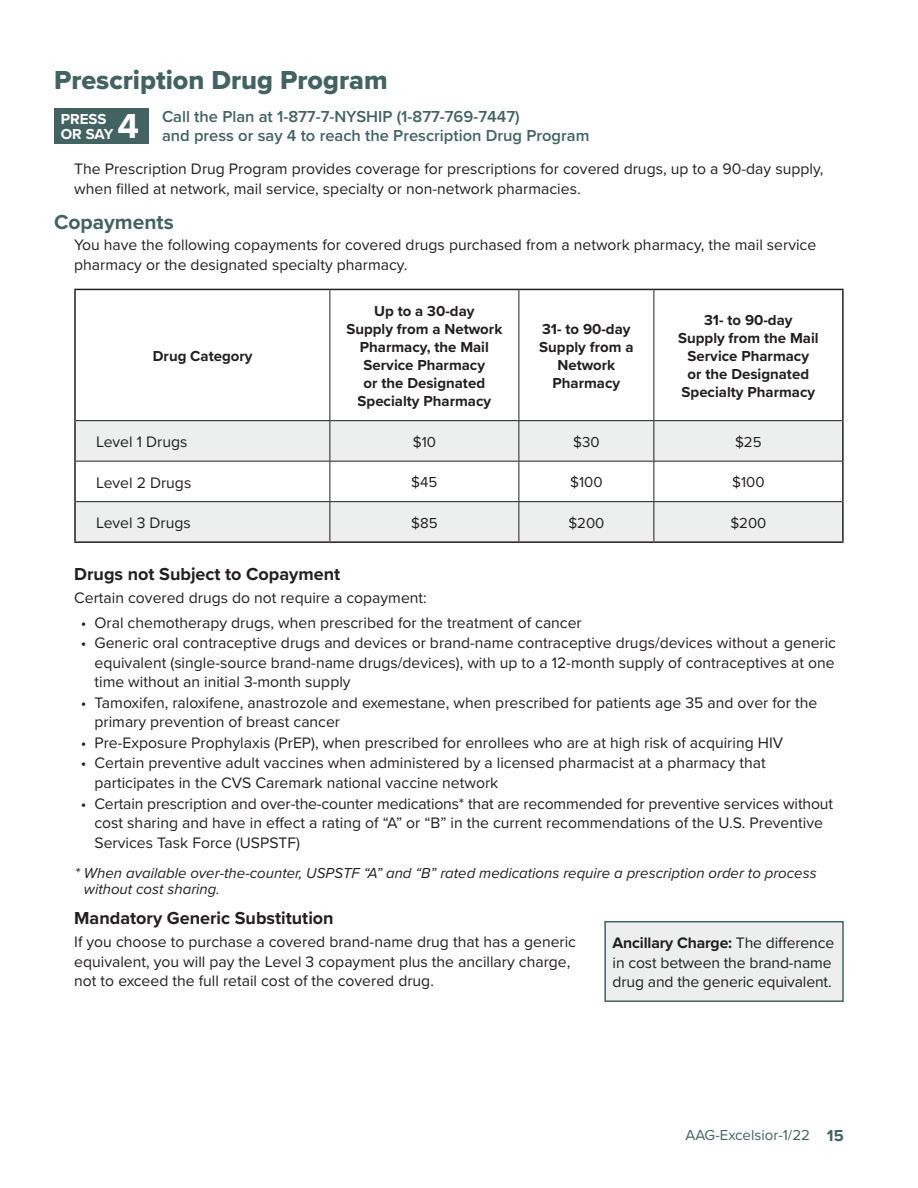
<style>
.page{position:relative;width:918px;height:1188px;background:#fff}
.page>*{position:absolute;margin:0;border:0;box-sizing:border-box;transform-origin:0 0}
._2022_AAG_PRESS_OR_S{font:700 36px "Proxima Nova";color:#fff}
._2022_AAG_Main_Heads{font:27px "Proxima Nova Extrabld";color:#436363}
._2022_AAG_Secondary{font:700 21px "Proxima Nova";color:#436363}
._2022_AAG_Tertiary_H{font:700 18px "Proxima Nova";color:#231f20}
._2022_AAG_Press_or_S{font:600 16.5px/19.5px "Proxima Nova";color:#436363}
._2022_AAG_body_bulle{font:15.75px/19.5px "Proxima Nova";color:#231f20}
._2022_AAG_body_10_5{font:15.75px/19.5px "Proxima Nova";color:#231f20}
._2022_AAG_Callout_bo{font:15.75px/19.5px "Proxima Nova";letter-spacing:-.01em;color:#231f20}
._2022_AAG_Drug_Copay{font:15.75px "Proxima Nova";color:#231f20}
._2022_AAG_Drug_Copay-2{font:700 15px/18px "Proxima Nova";color:#231f20;text-align:center}
._2022_AAG_Footnote_1{font:italic 15px/16.5px "Proxima Nova";color:#231f20}
._2022_AAG_Drug_Copay-3{font:15px "Proxima Nova";color:#231f20}
.t1{font:15px "Proxima Nova";color:#436363}
._2022_AAG_PRESS_OR_S-2{font:700 15px/15px "Proxima Nova";color:#fff}
.s1{font-weight:700}
.s2{font-weight:700;font-size:16.5px}
</style>
<div class="page">
<svg style="left:76px;top:421px;width:766px;height:120px;fill:#edeeee"></svg>
<hr style="left:74px;top:289px;width:256px;height:1px;background:#231f20">
<hr style="left:74px;top:290px;width:2px;height:131px;background:#231f20">
<hr style="left:330px;top:289px;width:189px;height:1px;background:#231f20">
<hr style="left:519px;top:289px;width:135px;height:1px;background:#231f20">
<hr style="left:654px;top:289px;width:190px;height:1px;background:#231f20">
<hr style="left:842px;top:290px;width:2px;height:131px;background:#231f20">
<hr style="left:74px;top:421px;width:2px;height:40px;background:#231f20">
<hr style="left:842px;top:421px;width:2px;height:40px;background:#231f20">
<hr style="left:74px;top:461px;width:2px;height:41px;background:#231f20">
<hr style="left:842px;top:461px;width:2px;height:41px;background:#231f20">
<hr style="left:74px;top:502px;width:2px;height:39px;background:#231f20">
<hr style="left:842px;top:502px;width:2px;height:39px;background:#231f20">
<hr style="left:74px;top:541px;width:256px;height:2px;background:#231f20">
<hr style="left:330px;top:541px;width:189px;height:2px;background:#231f20">
<hr style="left:519px;top:541px;width:135px;height:2px;background:#231f20">
<hr style="left:654px;top:541px;width:190px;height:2px;background:#231f20">
<hr style="left:330px;top:290px;width:1px;height:130px;background:#231f20">
<hr style="left:519px;top:290px;width:1px;height:130px;background:#231f20">
<hr style="left:654px;top:290px;width:1px;height:130px;background:#231f20">
<hr style="left:330px;top:421px;width:1px;height:40px;background:#231f20">
<hr style="left:519px;top:421px;width:1px;height:40px;background:#231f20">
<hr style="left:654px;top:421px;width:1px;height:40px;background:#231f20">
<hr style="left:330px;top:462px;width:1px;height:39px;background:#231f20">
<hr style="left:519px;top:462px;width:1px;height:39px;background:#231f20">
<hr style="left:654px;top:462px;width:1px;height:39px;background:#231f20">
<hr style="left:330px;top:502px;width:1px;height:39px;background:#231f20">
<hr style="left:519px;top:502px;width:1px;height:39px;background:#231f20">
<hr style="left:654px;top:502px;width:1px;height:39px;background:#231f20">
<hr style="left:76px;top:420px;width:254px;height:1px;background:#231f20">
<hr style="left:330px;top:420px;width:189px;height:1px;background:#231f20">
<hr style="left:519px;top:420px;width:135px;height:1px;background:#231f20">
<hr style="left:654px;top:420px;width:188px;height:1px;background:#231f20">
<hr style="left:76px;top:461px;width:254px;height:1px;background:#231f20">
<hr style="left:330px;top:461px;width:189px;height:1px;background:#231f20">
<hr style="left:519px;top:461px;width:135px;height:1px;background:#231f20">
<hr style="left:654px;top:461px;width:188px;height:1px;background:#231f20">
<hr style="left:76px;top:501px;width:254px;height:1px;background:#231f20">
<hr style="left:330px;top:501px;width:189px;height:1px;background:#231f20">
<hr style="left:519px;top:501px;width:135px;height:1px;background:#231f20">
<hr style="left:654px;top:501px;width:188px;height:1px;background:#231f20">
<div style="left:54px;top:108px;width:94px;height:36px;background:#436363"></div>
<div style="left:605px;top:922px;width:238px;height:79px;background:#edeeee"></div>
<div style="left:604px;top:921px;width:240px;height:81px;border:2px solid #436363"></div>
<p class="_2022_AAG_Main_Heads" style="left:54px;top:60px;width:335px">Prescription Drug Program</p>
<p class="_2022_AAG_Press_or_S" style="left:162px;top:106px;width:429px">Call the Plan at 1-877-7-NYSHIP (1-877-769-7447)<br>and press or say 4 to reach the Prescription Drug Program</p>
<p class="_2022_AAG_body_10_5" style="left:74px;top:159px;width:751px">The Prescription Drug Program provides coverage for prescriptions for covered drugs, up to a 90-day supply, when filled at network, mail service, specialty or non-network pharmacies.</p>
<p class="_2022_AAG_Secondary" style="left:54px;top:206px;width:121px">Copayments</p>
<p class="_2022_AAG_body_10_5" style="left:74px;top:235px;width:744px">You have the following copayments for covered drugs purchased from a network pharmacy, the mail service pharmacy or the designated specialty pharmacy.</p>
<p class="_2022_AAG_PRESS_OR_S-2" style="left:61px;top:111px;width:54px">PRESS<br>OR SAY</p>
<p class="_2022_AAG_PRESS_OR_S" style="left:117px;top:99px;width:23px">4</p>
<p class="_2022_AAG_Drug_Copay-2" style="left:153px;top:347px;width:101px">Drug Category</p>
<p class="_2022_AAG_Drug_Copay-2" style="left:346px;top:302px;width:157px">Up to a 30-day<br>Supply from a Network<br>Pharmacy, the Mail<br>Service Pharmacy<br>or the Designated<br>Specialty Pharmacy</p>
<p class="_2022_AAG_Drug_Copay-2" style="left:539px;top:320px;width:96px">31- to 90-day<br>Supply from a<br>Network<br>Pharmacy</p>
<p class="_2022_AAG_Drug_Copay-2" style="left:678px;top:311px;width:142px">31- to 90-day<br>Supply from the Mail<br>Service Pharmacy<br>or the Designated<br>Specialty Pharmacy</p>
<p class="_2022_AAG_Drug_Copay" style="left:96px;top:430px;width:93px">Level 1 Drugs</p>
<p class="_2022_AAG_Drug_Copay-3" style="left:413px;top:431px;width:25px">$10</p>
<p class="_2022_AAG_Drug_Copay-3" style="left:573px;top:431px;width:28px">$30</p>
<p class="_2022_AAG_Drug_Copay-3" style="left:735px;top:431px;width:28px">$25</p>
<p class="_2022_AAG_Drug_Copay" style="left:96px;top:471px;width:97px">Level 2 Drugs</p>
<p class="_2022_AAG_Drug_Copay-3" style="left:411px;top:471px;width:28px">$45</p>
<p class="_2022_AAG_Drug_Copay-3" style="left:570px;top:471px;width:34px">$100</p>
<p class="_2022_AAG_Drug_Copay-3" style="left:732px;top:471px;width:34px">$100</p>
<p class="_2022_AAG_Drug_Copay" style="left:96px;top:511px;width:96px">Level 3 Drugs</p>
<p class="_2022_AAG_Drug_Copay-3" style="left:411px;top:512px;width:28px">$85</p>
<p class="_2022_AAG_Drug_Copay-3" style="left:568px;top:512px;width:38px">$200</p>
<p class="_2022_AAG_Drug_Copay-3" style="left:730px;top:512px;width:38px">$200</p>
<p class="_2022_AAG_Tertiary_H" style="left:74px;top:561px;width:268px">Drugs not Subject to Copayment</p>
<p class="_2022_AAG_body_10_5" style="left:74px;top:587px;width:354px">Certain covered drugs do not require a copayment:</p>
<p class="_2022_AAG_body_bulle" style="left:81px;top:612px;width:502px">• Oral chemotherapy drugs, when prescribed for the treatment of cancer</p>
<p class="_2022_AAG_body_bulle" style="left:94px;top:632px;width:743px;text-align:justify;text-indent:-14px">• Generic oral contraceptive drugs and devices or brand-name contraceptive drugs/devices without a generic equivalent (single-source brand-name drugs/devices), with up to a 12-month supply of contraceptives at one time without an initial 3-month supply</p>
<p class="_2022_AAG_body_bulle" style="left:94px;top:692px;width:724px;text-indent:-14px">• Tamoxifen, raloxifene, anastrozole and exemestane, when prescribed for patients age 35 and over for the primary prevention of breast cancer</p>
<p class="_2022_AAG_body_bulle" style="left:81px;top:732px;width:704px">• Pre-Exposure Prophylaxis (PrEP), when prescribed for enrollees who are at high risk of acquiring HIV</p>
<p class="_2022_AAG_body_bulle" style="left:94px;top:753px;width:673px;text-indent:-14px">• Certain preventive adult vaccines when administered by a licensed pharmacist at a pharmacy that participates in the CVS Caremark national vaccine network</p>
<p class="_2022_AAG_body_bulle" style="left:94px;top:793px;width:740px;text-indent:-14px">• Certain prescription and over-the-counter medications* that are recommended for preventive services without cost sharing and have in effect a rating of “A” or “B” in the current recommendations of the U.S. Preventive<br>Services Task Force (USPSTF)</p>
<p class="_2022_AAG_Footnote_1" style="left:84px;top:864px;width:734px;text-indent:-9px">* When available over-the-counter, USPSTF “A” and “B” rated medications require a prescription order to process without cost sharing.</p>
<p class="_2022_AAG_Tertiary_H" style="left:74px;top:905px;width:261px">Mandatory Generic Substitution</p>
<p class="_2022_AAG_body_10_5" style="left:74px;top:931px;width:503px">If you choose to purchase a covered brand-name drug that has a generic equivalent, you will pay the Level 3 copayment plus the ancillary charge, not to exceed the full retail cost of the covered drug.</p>
<p class="_2022_AAG_Callout_bo" style="left:613px;top:933px;width:223px"><span class="s1">Ancillary Charge:</span> The difference in cost between the brand-name drug and the generic equivalent.</p>
<p class="t1" style="left:685px;top:1124px;width:160px">AAG-Excelsior-1/22 <span class="s2">15</span></p>
</div>
